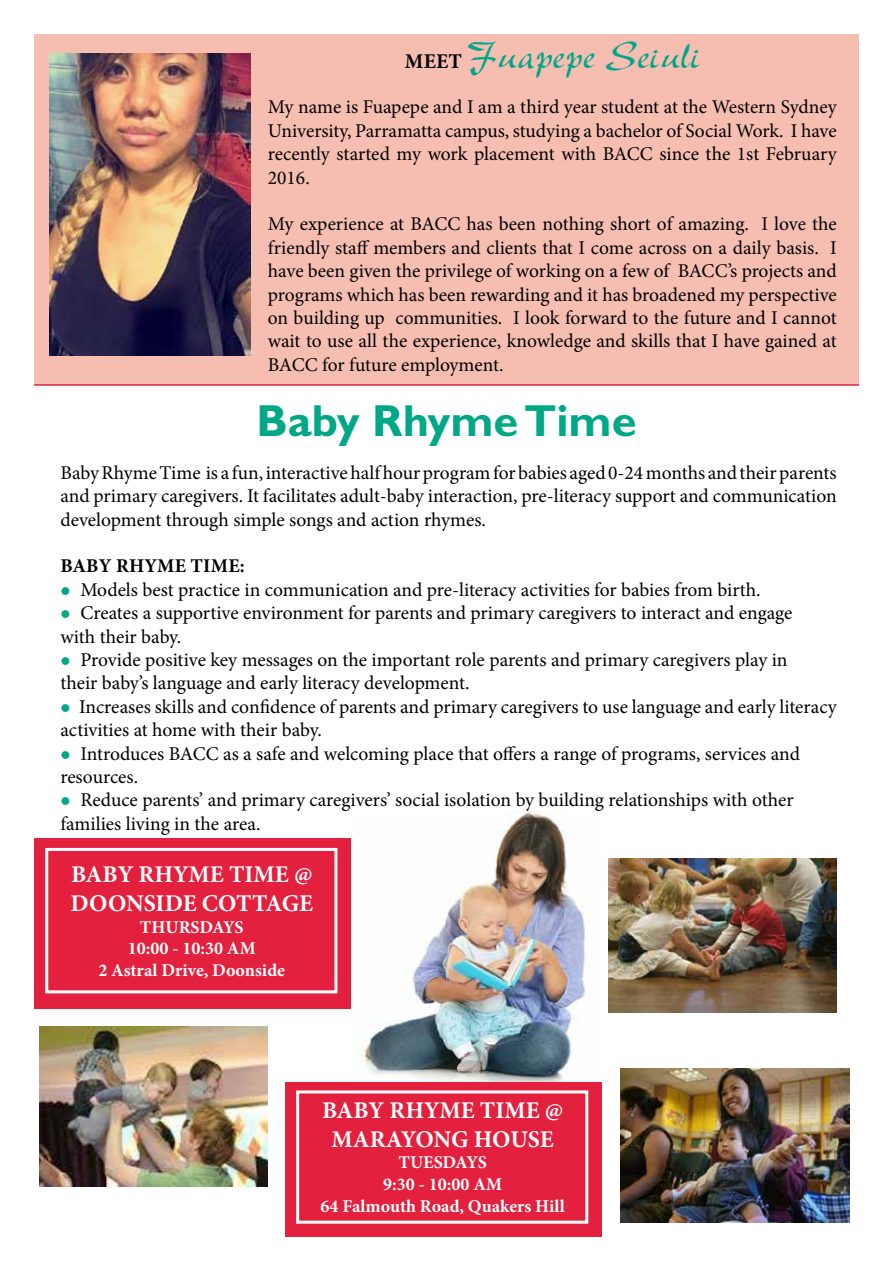
<style>
.page{position:relative;width:893px;height:1263px;background:#fff}
.page>*{position:absolute;margin:0;border:0;box-sizing:border-box;transform-origin:0 0}
.t1{font:700 45px "Gill Sans Std";color:#00a887}
.t2{font:40.5px "New Berolina";color:#00a887}
.t3{font:700 24px/28.8px "Minion Pro";color:#fff;text-align:center}
.t4{font:19.5px/23.4px "Minion Pro";color:#000;text-align:justify}
.t5{font:700 19.5px "Minion Pro";letter-spacing:.01em;color:#000}
.t6{font:700 18px/21.6px "Minion Pro";color:#fff;text-align:center}
.s1{font-family:"Minion Pro";font-weight:700;font-size:21px;color:#000}
.s2{color:#00a887}
</style>
<div class="page">
<div style="left:34px;top:34px;width:825px;height:350px;background:#f6bdb1"></div>
<img style="left:49px;top:54px;width:202px;height:302px">
<hr style="left:34px;top:384px;width:825px;height:2px;background:#e3203d">
<img style="left:608px;top:858px;width:229px;height:154px">
<img style="left:621px;top:1069px;width:229px;height:154px">
<img style="left:39px;top:1026px;width:229px;height:160px">
<img style="left:352px;top:812px;width:234px;height:270px">
<div style="left:285px;top:1082px;width:317px;height:154px;background:#e3203d"></div>
<div style="left:296px;top:1090px;width:292px;height:134px;border:3px solid #fff"></div>
<div style="left:34px;top:838px;width:317px;height:171px;background:#e3203d"></div>
<div style="left:45px;top:848px;width:292px;height:145px;border:3px solid #fff"></div>
<h2 class="t2" style="left:405px;top:31px;width:296px"><span class="s1">Meet</span> Fuapepe Seiuli</h2>
<p class="t4" style="left:268px;top:95px;width:571px">My name is Fuapepe and I am a third year student at the Western Sydney University, Parramatta campus, studying a bachelor of Social Work. I have recently started my work placement with BACC</p>
<p class="t4" style="left:659px;top:142px;width:179px">since the 1st February</p>
<p class="t4" style="left:268px;top:166px;width:43px">2016.</p>
<p class="t4" style="left:268px;top:212px;width:156px">My experience at BACC</p>
<p class="t4" style="left:268px;top:212px;width:570px;text-indent:199px">has been nothing short of amazing. I love the friendly staff members and clients that I come across on a daily basis. I have been given the privilege of working on a few of BACC</p>
<p class="t4" style="left:268px;top:259px;width:570px;text-indent:460px">’s projects and programs which has been rewarding and it has broadened my perspective on building up communities. I look forward to the future and I cannot wait to use all the experience, knowledge and skills that I have gained at BACC</p>
<p class="t4" style="left:322px;top:353px;width:183px">for future employment.</p>
<h1 class="t1" style="left:256px;top:394px;width:382px">Baby Rhyme Time</h1>
<p class="t4" style="left:60px;top:461px;width:778px">Baby Rhyme Time is a fun, interactive half hour program for babies aged 0-24 months and their parents and primary caregivers. It facilitates adult-baby interaction, pre-literacy support and communication development through simple songs and action rhymes.</p>
<p class="t5" style="left:60px;top:552px;width:26px">Baby</p>
<p class="t5" style="left:116px;top:552px;width:29px">Rhyme</p>
<p class="t5" style="left:191px;top:552px;width:56px">Time:</p>
<p class="t4" style="left:60px;top:578px;width:702px"><span class="s2">●</span> Models best practice in communication and pre-literacy activities for babies from birth.</p>
<p class="t4" style="left:60px;top:601px;width:734px"><span class="s2">●</span> Creates a supportive environment for parents and primary caregivers to interact and engage with their baby.</p>
<p class="t4" style="left:60px;top:648px;width:729px"><span class="s2">●</span> Provide positive key messages on the important role parents and primary caregivers play in their baby’s language and early literacy development.</p>
<p class="t4" style="left:60px;top:695px;width:778px"><span class="s2">●</span> Increases skills and confidence of parents and primary caregivers to use language and early literacy activities at home with their baby.</p>
<p class="t4" style="left:60px;top:742px;width:122px"><span class="s2">●</span> Introduces BACC</p>
<p class="t4" style="left:223px;top:742px;width:578px">as a safe and welcoming place that offers a range of programs, services and</p>
<p class="t4" style="left:60px;top:765px;width:79px">resources.</p>
<p class="t4" style="left:60px;top:788px;width:735px"><span class="s2">●</span> Reduce parents’ and primary caregivers’ social isolation by building relationships with other families living in the area.</p>
<p class="t3" style="left:70px;top:860px;width:244px;text-align:left">BABY RHYME TIME @<br>DOONSIDE COTTAGE</p>
<p class="t6" style="left:98px;top:916px;width:188px">THURSDAYS<br>10:00 - 10:30 AM<br>2 Astral Drive, Doonside</p>
<p class="t3" style="left:322px;top:1095px;width:243px">BABY RHYME TIME @<br>MARAYONG HOUSE</p>
<p class="t6" style="left:321px;top:1151px;width:246px">TUESDAYS<br>9:30 - 10:00 AM<br>64 Falmouth Road, Quakers Hill</p>
</div>
